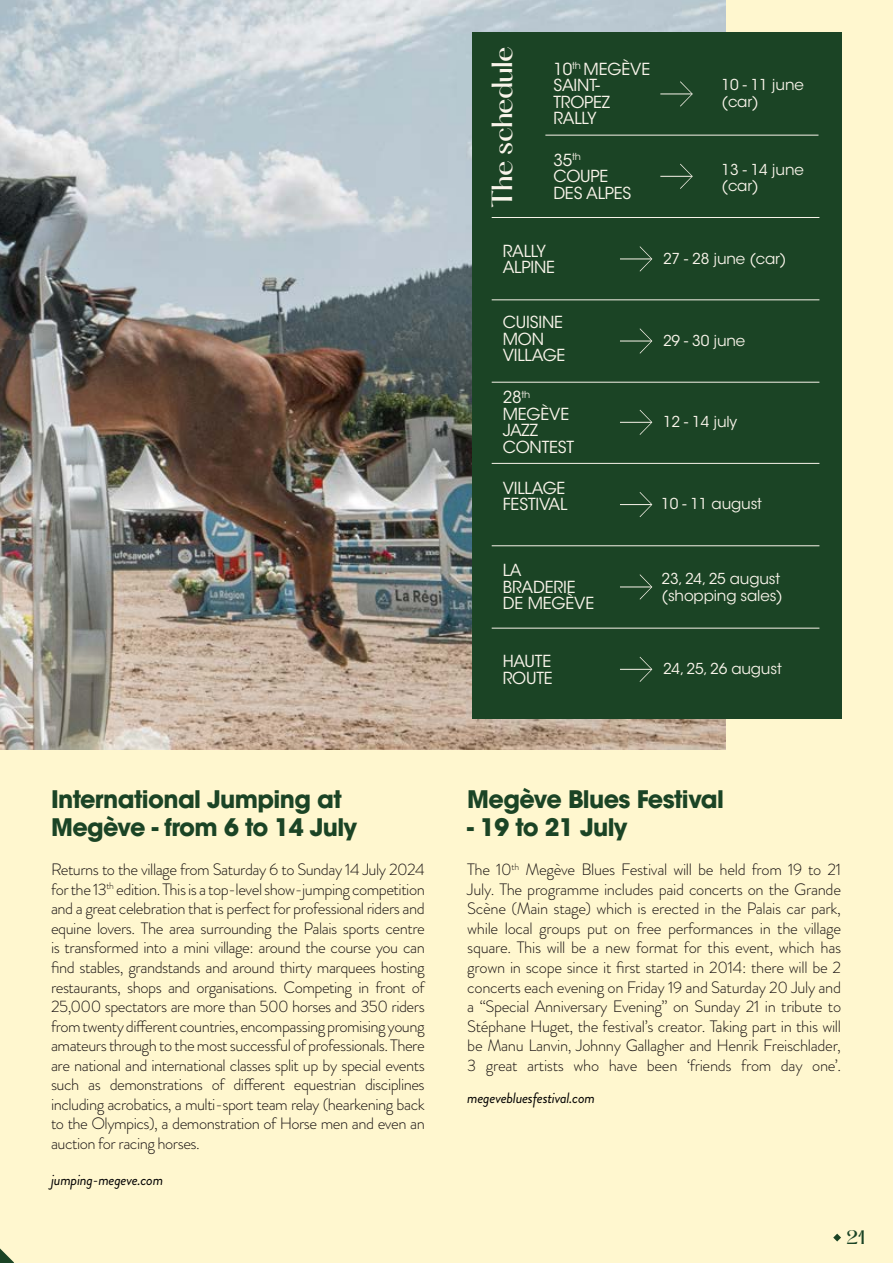
<style>
.page{position:relative;width:893px;height:1263px;background:#fff7cf}
.page>*{position:absolute;margin:0;border:0;box-sizing:border-box;transform-origin:0 0}
.t1{font:500 25.5px "PP Hatton";letter-spacing:-.04em;color:#f9f4ea}
.t2{font:700 24px/28.8px "ITC Avant Garde Std";letter-spacing:-.025em;color:#1b4425}
.t3{font:500 16.95px "PP Hatton";color:#1b4425}
.t4{font:300 16.5px/19.5px "Brandon Grotesque";letter-spacing:-.025em;color:#191312;text-align:justify}
.t5{font:16.5px/16.5px "ITC Avant Garde Std";letter-spacing:-.01em;color:#f9f4ea}
.t6{font:15px/16.5px "ITC Avant Garde Std";letter-spacing:-.01em;color:#f9f4ea}
.t7{font:italic 15px "Brandon Grotesque";letter-spacing:-.02em;color:#000}
</style>
<div class="page">
<svg style="left:0;top:1248px;width:14px;height:15px"></svg>
<svg style="left:833px;top:1233px;width:8px;height:8px"></svg>
<img style="left:0;top:0;width:726px;height:749px">
<div style="left:472px;top:32px;width:370px;height:687px;background:#1b4425"></div>
<hr style="left:545px;top:135px;width:273px;height:1px;background:#f9f4ea">
<hr style="left:492px;top:217px;width:327px;height:1px;background:#f9f4ea">
<hr style="left:492px;top:299px;width:327px;height:1px;background:#f9f4ea">
<hr style="left:492px;top:382px;width:327px;height:1px;background:#f9f4ea">
<hr style="left:492px;top:463px;width:327px;height:1px;background:#f9f4ea">
<hr style="left:492px;top:545px;width:327px;height:1px;background:#f9f4ea">
<hr style="left:492px;top:628px;width:327px;height:1px;background:#f9f4ea">
<svg style="left:680px;top:81px;width:13px;height:26px"></svg>
<hr style="left:660px;top:94px;width:32px;height:1px;background:#f9f4ea">
<svg style="left:680px;top:164px;width:13px;height:25px"></svg>
<hr style="left:660px;top:176px;width:32px;height:1px;background:#f9f4ea">
<svg style="left:640px;top:492px;width:12px;height:25px"></svg>
<hr style="left:620px;top:504px;width:32px;height:1px;background:#f9f4ea">
<svg style="left:640px;top:410px;width:12px;height:25px"></svg>
<hr style="left:620px;top:422px;width:32px;height:1px;background:#f9f4ea">
<svg style="left:640px;top:328px;width:12px;height:26px"></svg>
<hr style="left:620px;top:341px;width:32px;height:1px;background:#f9f4ea">
<svg style="left:640px;top:246px;width:12px;height:26px"></svg>
<hr style="left:620px;top:259px;width:32px;height:1px;background:#f9f4ea">
<svg style="left:640px;top:574px;width:12px;height:26px"></svg>
<hr style="left:620px;top:587px;width:32px;height:1px;background:#f9f4ea">
<svg style="left:640px;top:657px;width:12px;height:25px"></svg>
<hr style="left:620px;top:669px;width:32px;height:1px;background:#f9f4ea">
<h1 class="t1" style="left:488px;top:208px;width:163px;rotate:-90deg">The schedule</h1>
<p class="t5" style="left:553px;top:61px;width:98px">10<sup>th</sup> MEGÈVE<br>SAINT-<br>TROPEZ<br>RALLY</p>
<p class="t5" style="left:553px;top:151px;width:80px">35<sup>th<br></sup>COUPE<br>DES ALPES</p>
<p class="t6" style="left:721px;top:77px;width:84px">10 - 11 june (car)</p>
<p class="t6" style="left:721px;top:161px;width:84px">13 - 14 june (car)</p>
<p class="t5" style="left:503px;top:243px;width:54px">RALLY<br>ALPINE</p>
<p class="t6" style="left:663px;top:250px;width:125px">27 - 28 june (car)</p>
<p class="t5" style="left:503px;top:314px;width:64px">CUISINE<br>MON<br>VILLAGE</p>
<p class="t5" style="left:503px;top:389px;width:73px">28<sup>th<br></sup>MEGÈVE<br>JAZZ<br>CONTEST</p>
<p class="t5" style="left:503px;top:480px;width:66px">VILLAGE<br>FESTIVAL</p>
<p class="t6" style="left:663px;top:332px;width:84px">29 - 30 june</p>
<p class="t6" style="left:663px;top:413px;width:76px">12 - 14 july</p>
<p class="t6" style="left:661px;top:496px;width:102px">10 - 11 august</p>
<p class="t5" style="left:503px;top:562px;width:93px">LA<br>BRADERIE<br>DE MEGÈVE</p>
<p class="t5" style="left:503px;top:653px;width:52px">HAUTE<br>ROUTE</p>
<p class="t6" style="left:661px;top:571px;width:123px">23, 24, 25 august (shopping sales)</p>
<p class="t6" style="left:663px;top:660px;width:120px">24, 25, 26 august</p>
<h2 class="t2" style="left:51px;top:784px;width:308px">International Jumping at<br>Megève - from 6 to 14 July</h2>
<p class="t4" style="left:51px;top:860px;width:375px">Returns to the village from Saturday 6 to Sunday 14 July 2024 for the 13<sup>th</sup> edition. This is a top-level show-jumping competition and a great celebration that is perfect for professional riders and equine lovers. The area surrounding the Palais sports centre is transformed into a mini village: around the course you can find stables, grandstands and around thirty marquees hosting restaurants, shops and organisations. Competing in front of 25,000 spectators are more than 500 horses and 350 riders from twenty different countries, encompassing promising young amateurs through to the most successful of professionals. There are national and international classes split up by special events such as demonstrations of different equestrian disciplines including acrobatics, a multi-sport team relay (hearkening back to the Olympics), a demonstration of Horse men and even an auction for racing horses.</p>
<p class="t7" style="left:51px;top:1169px;width:114px">jumping-megeve.com</p>
<h2 class="t2" style="left:467px;top:784px;width:258px">Megève Blues Festival</h2>
<h2 class="t2" style="left:467px;top:813px;width:162px">- 19 to 21 July</h2>
<p class="t4" style="left:467px;top:860px;width:375px">The 10<sup>th</sup> Megève Blues Festival will be held from 19 to 21<br>July. The programme includes paid concerts on the Grande Scène (Main stage) which is erected in the Palais car park, while local groups put on free performances in the village square. This will be a new format for this event, which has grown in scope since it first started in 2014: there will be 2 concerts each evening on Friday 19 and Saturday 20 July and a “Special Anniversary Evening” on Sunday 21 in tribute to Stéphane Huget, the festival’s creator. Taking part in this will be Manu Lanvin, Johnny Gallagher and Henrik Freischlader, 3 great artists who have been ‘friends from day one’.</p>
<p class="t7" style="left:467px;top:1088px;width:129px">megevebluesfestival.com</p>
<p class="t3" style="left:846px;top:1228px;width:21px">21</p>
</div>
